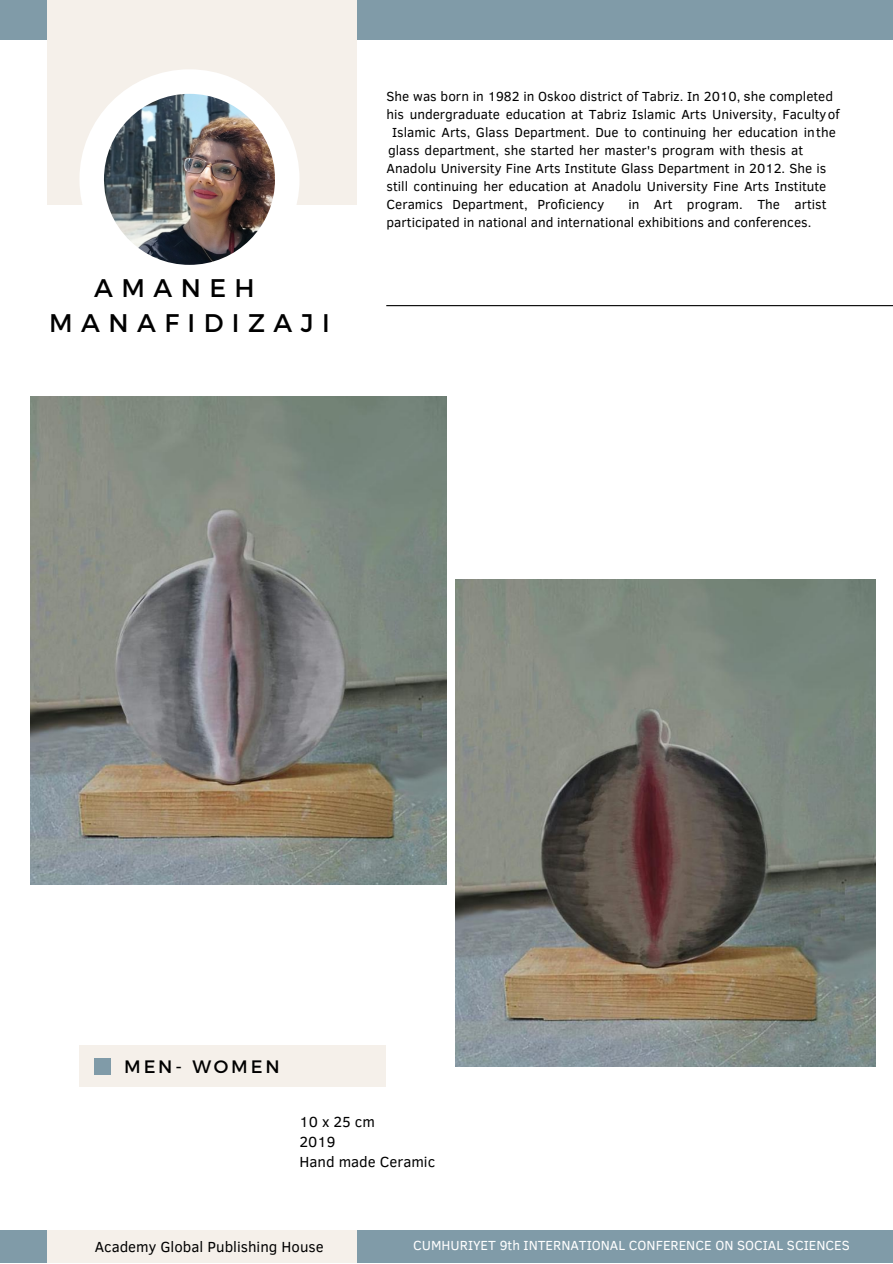
<style>
.page{position:relative;width:893px;height:1264px;background:#fff}
.page>*{position:absolute;margin:0;border:0;box-sizing:border-box;transform-origin:0 0}
.t1{font:25.5px/34.8px "Montserrat";letter-spacing:.33em;color:#000}
.t2{font:18px "Montserrat";letter-spacing:.16em;color:#000}
.t3{font:15px "Clear Sans";color:#000}
.t4{font:13.5px/18px "Clear Sans";color:#000}
.t5{font:13.5px "Clear Sans";color:#fff}
.s1{font-family:"Arial"}
</style>
<div class="page">
<div style="left:0;top:1230px;width:892px;height:32px;background:#809ba8"></div>
<div style="left:0;top:0;width:892px;height:40px;background:#809ba8"></div>
<div style="left:47px;top:1230px;width:310px;height:32px;background:#f5f0ea"></div>
<div style="left:47px;top:0;width:310px;height:205px;background:#f5f0ea"></div>
<div style="left:79px;top:69px;width:220px;height:220px;background:#fff;border-radius:50%"></div>
<img style="left:104px;top:94px;width:171px;height:171px;border-radius:50%">
<hr style="left:386px;top:305px;width:506px;height:1px;background:#000">
<div style="left:79px;top:1045px;width:307px;height:41px;background:#f5f0ea"></div>
<div style="left:95px;top:1058px;width:16px;height:16px;background:#809ba8"></div>
<img style="left:30px;top:396px;width:417px;height:488px">
<img style="left:455px;top:579px;width:420px;height:487px">
<p class="t1" style="left:49px;top:269px;width:282px;text-indent:45px">AMANEH<br>MANAFIDIZAJI</p>
<p class="t4" style="left:386px;top:87px;width:448px">She was born in 1982 in Oskoo district of Tabriz. In 2010, <span class="s1">s</span>he completed</p>
<p class="t4" style="left:386px;top:105px;width:454px">his undergraduate education at Tabriz Islamic Arts University, Facultyof</p>
<p class="t4" style="left:392px;top:123px;width:445px">Islamic Arts, Glass Department. Due to continuing her education inthe</p>
<p class="t4" style="left:388px;top:141px;width:417px">glass department, she started her master's program with thesis at</p>
<p class="t4" style="left:386px;top:158px;width:441px">Anadolu University Fine Arts Institute Glass Department in 2012. She is</p>
<p class="t4" style="left:386px;top:176px;width:441px">still continuing her education at Anadolu University Fine Arts Institute</p>
<p class="t4" style="left:386px;top:194px;width:219px">Ceramics Department, Proficiency</p>
<p class="t4" style="left:386px;top:194px;width:441px;text-indent:242px">in Art program. The artist participated in national and international exhibitions and conferences.</p>
<p class="t2" style="left:124px;top:1054px;width:157px">MEN- WOMEN</p>
<p class="t3" style="left:299px;top:1110px;width:77px">10 x 25 cm</p>
<p class="t3" style="left:299px;top:1130px;width:37px">2019</p>
<p class="t3" style="left:299px;top:1151px;width:137px">Hand made Ceramic</p>
<p class="t3" style="left:95px;top:1235px;width:230px">Academy Global Publishing House</p>
<p class="t5" style="left:413px;top:1235px;width:438px">CUMHURIYET 9th INTERNATIONAL CONFERENCE ON SOCIAL SCIENCES</p>
</div>
